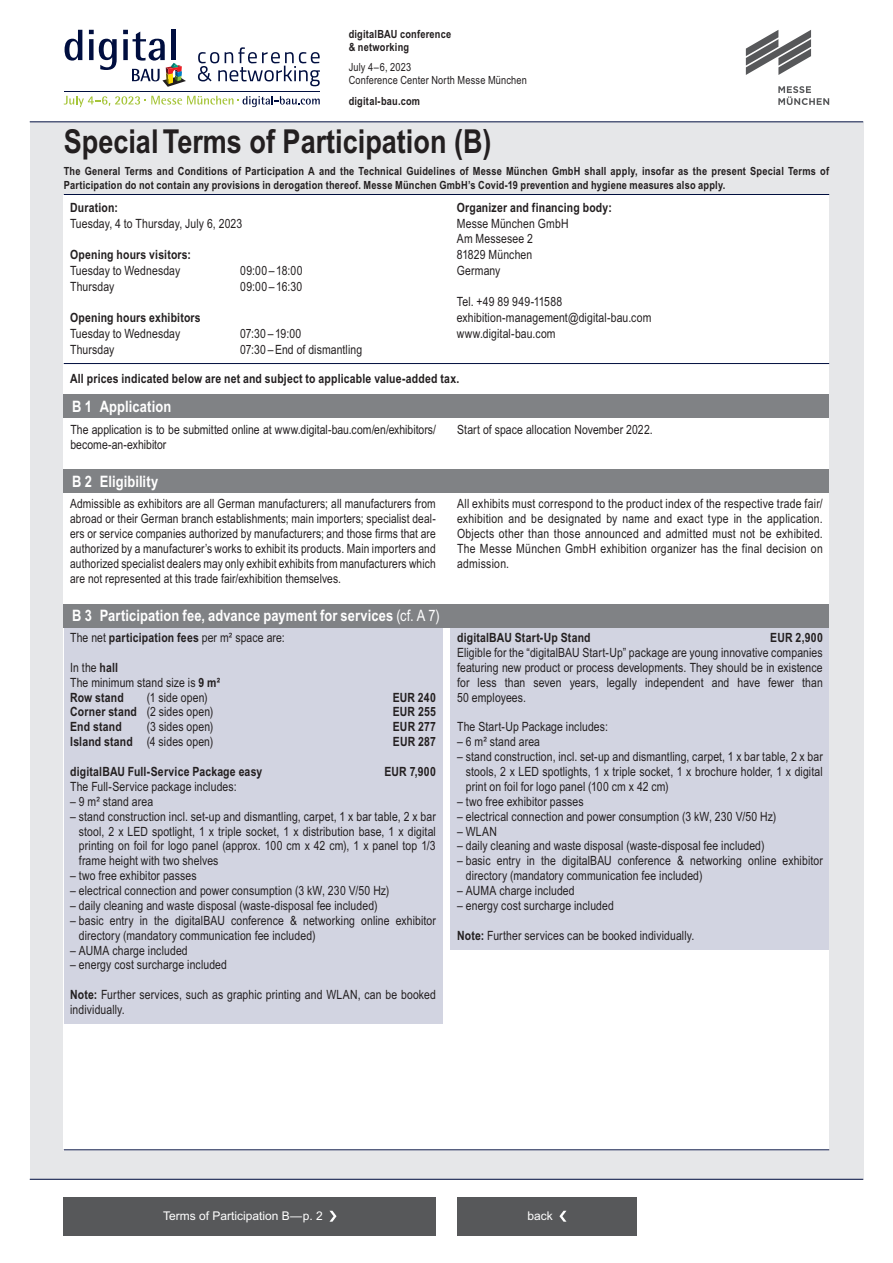
<style>
.page{position:relative;width:893px;height:1263px;background:#fff}
.page>*{position:absolute;margin:0;border:0;box-sizing:border-box;transform-origin:0 0}
.t1{font:700 33px "Arial Narrow";color:#231f20}
.t2{font:700 15.75px "Arial Narrow";letter-spacing:.005em;color:#fff}
.t3{font:12.75px/14.9px "Arial Narrow";letter-spacing:.01em;color:#231f20}
.t4{font:700 12.75px "Arial Narrow";letter-spacing:.015em;color:#231f20}
.t5{font:12px "Arial";color:#fff}
.t6{font:700 11.25px/14.2px "Arial Narrow";letter-spacing:.02em;color:#231f20}
.t7{font:11.25px/12.8px "Arial Narrow";letter-spacing:.015em;color:#231f20}
.s1{font-weight:400}
.s2{font-weight:700}
</style>
<div class="page">
<div style="left:30px;top:122px;width:833px;height:1057px;background:#e6e7e9"></div>
<hr style="left:30px;top:1179px;width:833px;height:1px;background:#000e3f">
<div style="left:64px;top:194px;width:765px;height:956px;background:#fff"></div>
<hr style="left:30px;top:121px;width:833px;height:1px;background:#000e3f">
<hr style="left:64px;top:1149px;width:765px;height:1px;background:#000e3f">
<hr style="left:64px;top:194px;width:765px;height:1px;background:#000e3f">
<svg style="left:746px;top:30px;width:65px;height:45px"></svg>
<svg style="left:778px;top:86px;width:51px;height:19px"></svg>
<hr style="left:64px;top:363px;width:765px;height:1px;background:#000e3f">
<div style="left:64px;top:1197px;width:372px;height:38px;background:#57585a"></div>
<svg style="left:329px;top:1211px;width:8px;height:11px"></svg>
<div style="left:457px;top:1197px;width:180px;height:38px;background:#57585a"></div>
<svg style="left:559px;top:1211px;width:7px;height:11px"></svg>
<svg style="left:65px;top:30px;width:17px;height:31px"></svg>
<svg style="left:89px;top:30px;width:28px;height:40px"></svg>
<svg style="left:123px;top:30px;width:63px;height:57px"></svg>
<hr style="left:65px;top:91px;width:255px;height:1px;background:#000e3f">
<svg style="left:64px;top:96px;width:256px;height:11px"></svg>
<svg style="left:198px;top:47px;width:122px;height:39px"></svg>
<div style="left:451px;top:625px;width:378px;height:324px;background:#d2d4e1"></div>
<div style="left:64px;top:395px;width:765px;height:23px;background:#808285"></div>
<div style="left:64px;top:469px;width:765px;height:23px;background:#808285"></div>
<div style="left:64px;top:625px;width:378px;height:399px;background:#d2d4e1"></div>
<div style="left:64px;top:604px;width:765px;height:23px;background:#808285"></div>
<p class="t6" style="left:349px;top:27px;width:104px;line-height:12.8px">digitalBAU conference &amp; networking</p>
<p class="t7" style="left:349px;top:61px;width:180px">July 4–6, 2023<br>Conference Center North Messe München</p>
<p class="t6" style="left:349px;top:93px;width:73px">digital-bau.com</p>
<h1 class="t1" style="left:64px;top:116px;width:429px">Special Terms of Participation (B)</h1>
<p class="t6" style="left:64px;top:163px;width:767px">The General Terms and Conditions of Participation A and the Technical Guidelines of Messe München GmbH shall apply, insofar as the present Special Terms of<br>Participation do not contain any provisions in derogation thereof. Messe München GmbH’s Covid-19 prevention and hygiene measures also apply.</p>
<p class="t4" style="left:457px;top:198px;width:157px">Organizer and financing body:</p>
<p class="t3" style="left:457px;top:215px;width:113px;line-height:15.8px">Messe München GmbH<br>Am Messesee 2<br>81829 München<br>Germany</p>
<p class="t3" style="left:457px;top:294px;width:196px;line-height:15.8px">Tel. +49 89 949-11588 exhibition-management@digital-bau.com www.digital-bau.com</p>
<p class="t4" style="left:70px;top:369px;width:391px">All prices indicated below are net and subject to applicable value-added tax.</p>
<p class="t3" style="left:70px;top:421px;width:367px">The application is to be submitted online at www.digital-bau.com/en/exhibitors/ become-an-exhibitor</p>
<p class="t3" style="left:457px;top:421px;width:197px">Start of space allocation November 2022.</p>
<p class="t4" style="left:70px;top:198px;width:49px">Duration:</p>
<p class="t3" style="left:70px;top:215px;width:174px">Tuesday, 4 to Thursday, July 6, 2023</p>
<p class="t4" style="left:70px;top:245px;width:122px">Opening hours visitors:</p>
<p class="t3" style="left:70px;top:262px;width:112px">Tuesday to Wednesday</p>
<p class="t3" style="left:240px;top:262px;width:64px">09:00 – 18:00</p>
<p class="t3" style="left:70px;top:278px;width:46px">Thursday</p>
<p class="t3" style="left:240px;top:278px;width:64px">09:00 – 16:30</p>
<p class="t4" style="left:70px;top:308px;width:132px">Opening hours exhibitors</p>
<p class="t3" style="left:70px;top:325px;width:112px">Tuesday to Wednesday</p>
<p class="t3" style="left:240px;top:325px;width:63px">07:30 – 19:00</p>
<p class="t3" style="left:70px;top:341px;width:46px">Thursday</p>
<p class="t3" style="left:240px;top:341px;width:123px">07:30 –End of dismantling</p>
<p class="t2" style="left:72px;top:395px;width:100px">B 1 Application</p>
<p class="t2" style="left:72px;top:469px;width:87px">B 2 Eligibility</p>
<p class="t3" style="left:70px;top:496px;width:367px;text-align:justify">Admissible as exhibitors are all German manufacturers; all manufacturers from abroad or their German branch establishments; main importers; specialist deal&shy;ers or service companies authorized by manufacturers; and those firms that are authorized by a manufacturer’s works to exhibit its products. Main importers and authorized specialist dealers may only exhibit exhibits from manufacturers which are not represented at this trade fair/exhibition themselves.</p>
<p class="t3" style="left:457px;top:496px;width:367px;text-align:justify">All exhibits must correspond to the product index of the respective trade fair/ exhibition and be designated by name and exact type in the application.<br>Objects other than those announced and admitted must not be exhibited.<br>The Messe München GmbH exhibition organizer has the final decision on admission.</p>
<p class="t2" style="left:72px;top:604px;width:369px">B 3 Participation fee, advance payment for services <span class="s1">(cf. A 7)</span></p>
<p class="t3" style="left:70px;top:630px;width:216px">The net <span class="s2">participation fees</span> per m² space are:</p>
<p class="t3" style="left:70px;top:659px;width:152px">In the <span class="s2">hall<br></span>The minimum stand size is <span class="s2">9 m²<br>Row stand</span></p>
<p class="t3" style="left:147px;top:689px;width:62px">(1 side open)</p>
<p class="t4" style="left:393px;top:687px;width:45px">EUR 240</p>
<p class="t3" style="left:70px;top:704px;width:145px"><span class="s2">Corner stand</span> (2 sides open)</p>
<p class="t4" style="left:393px;top:702px;width:44px">EUR 255</p>
<p class="t4" style="left:70px;top:717px;width:53px">End stand</p>
<p class="t3" style="left:147px;top:719px;width:68px">(3 sides open)</p>
<p class="t4" style="left:393px;top:717px;width:44px">EUR 277</p>
<p class="t3" style="left:70px;top:734px;width:145px"><span class="s2">Island stand</span> (4 sides open)</p>
<p class="t4" style="left:393px;top:732px;width:44px">EUR 287</p>
<p class="t4" style="left:70px;top:762px;width:194px">digitalBAU Full-Service Package easy</p>
<p class="t4" style="left:384px;top:762px;width:53px">EUR 7,900</p>
<p class="t3" style="left:70px;top:778px;width:168px">The Full-Service package includes:</p>
<p class="t3" style="left:70px;top:793px;width:84px">– 9 m² stand area</p>
<p class="t3" style="left:79px;top:808px;width:358px;text-align:justify;text-indent:-9px">– stand construction incl. set-up and dismantling, carpet, 1 x bar table, 2 x bar stool, 2 x LED spotlight, 1 x triple socket, 1 x distribution base, 1 x digital printing on foil for logo panel (approx. 100 cm x 42 cm), 1 x panel top 1/3 frame height with two shelves</p>
<p class="t3" style="left:70px;top:868px;width:128px">– two free exhibitor passes</p>
<p class="t3" style="left:70px;top:883px;width:321px">– electrical connection and power consumption (3 kW, 230 V/50 Hz)</p>
<p class="t3" style="left:70px;top:897px;width:309px">– daily cleaning and waste disposal (waste-disposal fee included)</p>
<p class="t3" style="left:79px;top:912px;width:358px;text-indent:-9px">– basic entry in the digitalBAU conference &amp; networking online exhibitor directory (mandatory communication fee included)</p>
<p class="t3" style="left:70px;top:942px;width:119px">– AUMA charge included</p>
<p class="t3" style="left:70px;top:957px;width:158px">– energy cost surcharge included</p>
<p class="t3" style="left:70px;top:987px;width:367px"><span class="s2">Note:</span> Further services, such as graphic printing and WLAN, can be booked individually.</p>
<p class="t4" style="left:457px;top:628px;width:135px">digitalBAU Start-Up Stand</p>
<p class="t4" style="left:770px;top:628px;width:54px">EUR 2,900</p>
<p class="t3" style="left:457px;top:645px;width:367px;text-align:justify">Eligible for the “digitalBAU Start-Up” package are young innovative companies featuring new product or process developments. They should be in existence for less than seven years, legally independent and have fewer than 50 employees.</p>
<p class="t3" style="left:457px;top:719px;width:152px">The Start-Up Package includes:</p>
<p class="t3" style="left:457px;top:734px;width:84px">– 6 m² stand area</p>
<p class="t3" style="left:466px;top:749px;width:358px;text-align:justify;text-indent:-9px">– stand construction, incl. set-up and dismantling, carpet, 1 x bar table, 2 x bar stools, 2 x LED spotlights, 1 x triple socket, 1 x brochure holder, 1 x digital print on foil for logo panel (100 cm x 42 cm)</p>
<p class="t3" style="left:457px;top:793px;width:128px">– two free exhibitor passes</p>
<p class="t3" style="left:457px;top:808px;width:321px">– electrical connection and power consumption (3 kW, 230 V/50 Hz)</p>
<p class="t3" style="left:457px;top:823px;width:41px">– WLAN</p>
<p class="t3" style="left:457px;top:838px;width:309px">– daily cleaning and waste disposal (waste-disposal fee included)</p>
<p class="t3" style="left:466px;top:853px;width:358px;text-indent:-9px">– basic entry in the digitalBAU conference &amp; networking online exhibitor directory (mandatory communication fee included)</p>
<p class="t3" style="left:457px;top:883px;width:119px">– AUMA charge included</p>
<p class="t3" style="left:457px;top:897px;width:158px">– energy cost surcharge included</p>
<p class="t3" style="left:457px;top:927px;width:239px"><span class="s2">Note:</span> Further services can be booked individually.</p>
<p class="t5" style="left:163px;top:1208px;width:161px">Terms of Participation B—p. 2</p>
<p class="t5" style="left:527px;top:1208px;width:27px">back</p>
</div>
